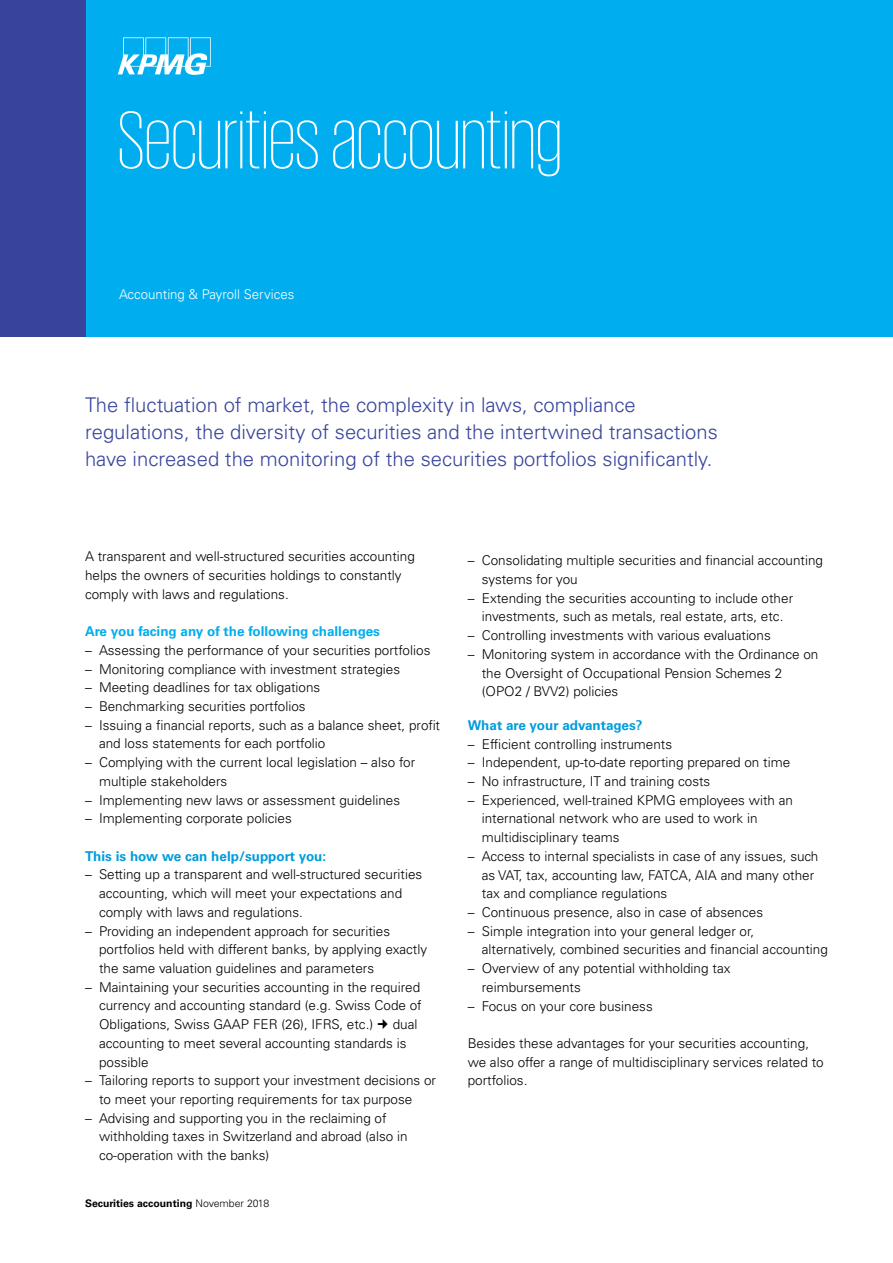
<style>
.page{position:relative;width:893px;height:1263px;background:#fff}
.page>*{position:absolute;margin:0;border:0;box-sizing:border-box;transform-origin:0 0}
.t1{font:200 84px "KPMG";color:#fff}
.t2{font:300 20.25px/27px "Univers LT Std";color:#38449c}
.t3{font:300 13.5px/18.8px "Univers LT Std";color:#000}
.t4{font:700 13.5px "Univers LT Std";color:#009cdc}
.t5{font:700 13.5px "Univers LT Std";color:#00aeef}
.t6{font:300 13.5px "Univers LT Std";color:#fff}
.t7{font:700 10.5px "Univers LT Std";color:#000}
.s1{font-weight:300}
</style>
<div class="page">
<div style="left:0;top:0;width:893px;height:337px;background:#00aeef"></div>
<svg style="left:118px;top:37px;width:93px;height:38px"></svg>
<div style="left:0;top:0;width:85px;height:337px;background:#38449c"></div>
<h1 class="t1" style="left:118px;top:100px;width:446px">Securities accounting</h1>
<p class="t6" style="left:119px;top:286px;width:177px">Accounting &amp; Payroll Services</p>
<h2 class="t2" style="left:85px;top:391px;width:634px">The fluctuation of market, the complexity in laws, compliance regulations, the diversity of securities and the intertwined transactions have increased the monitoring of the securities portfolios significantly.</h2>
<p class="t3" style="left:85px;top:547px;width:331px">A transparent and well-structured securities accounting helps the owners of securities holdings to constantly comply with laws and regulations.</p>
<p class="t5" style="left:85px;top:623px;width:296px">Are you facing any of the following challenges</p>
<p class="t3" style="left:85px;top:641px;width:347px">– Assessing the performance of your securities portfolios</p>
<p class="t3" style="left:85px;top:659px;width:317px">– Monitoring compliance with investment strategies</p>
<p class="t3" style="left:85px;top:678px;width:237px">– Meeting deadlines for tax obligations</p>
<p class="t3" style="left:85px;top:697px;width:222px">– Benchmarking securities portfolios</p>
<p class="t3" style="left:99px;top:716px;width:342px;text-indent:-14px">– Issuing a financial reports, such as a balance sheet, profit and loss statements for each portfolio</p>
<p class="t3" style="left:99px;top:753px;width:318px;text-indent:-14px">– Complying with the current local legislation – also for multiple stakeholders</p>
<p class="t3" style="left:85px;top:790px;width:317px">– Implementing new laws or assessment guidelines</p>
<p class="t3" style="left:85px;top:809px;width:208px">– Implementing corporate policies</p>
<p class="t4" style="left:85px;top:848px;width:243px">This is how we can help/support you:</p>
<p class="t3" style="left:99px;top:865px;width:325px;text-indent:-14px">– Setting up a transparent and well-structured securities accounting, which will meet your expectations and comply with laws and regulations.</p>
<p class="t3" style="left:99px;top:921px;width:330px;text-indent:-14px">– Providing an independent approach for securities portfolios held with different banks, by applying exactly the same valuation guidelines and parameters</p>
<p class="t3" style="left:99px;top:977px;width:324px;text-align:justify;text-indent:-14px">– Maintaining your securities accounting in the required currency and accounting standard (e.g. Swiss Code of Obligations, Swiss GAAP FER (26), IFRS, etc.)</p>
<p class="t3" style="left:99px;top:1015px;width:320px;text-indent:294px">dual accounting to meet several accounting standards is possible</p>
<p class="t3" style="left:99px;top:1071px;width:338px;text-indent:-14px">– Tailoring reports to support your investment decisions or to meet your reporting requirements for tax purpose</p>
<p class="t3" style="left:99px;top:1108px;width:310px;text-indent:-14px">– Advising and supporting you in the reclaiming of withholding taxes in Switzerland and abroad (also in co-operation with the banks)</p>
<p class="t7" style="left:85px;top:1197px;width:186px">Securities accounting <span class="s1">November 2018</span></p>
<p class="t3" style="left:482px;top:551px;width:343px;text-indent:-14px">– Consolidating multiple securities and financial accounting systems for you</p>
<p class="t3" style="left:468px;top:588px;width:327px;text-align:center">– Extending the securities accounting to include other investments, such as metals, real estate, arts, etc.</p>
<p class="t3" style="left:468px;top:626px;width:304px">– Controlling investments with various evaluations</p>
<p class="t3" style="left:482px;top:645px;width:338px;text-indent:-14px">– Monitoring system in accordance with the Ordinance on the Oversight of Occupational Pension Schemes 2 (OPO2 / BVV2) policies</p>
<p class="t4" style="left:468px;top:717px;width:176px">What are your advantages?</p>
<p class="t3" style="left:468px;top:734px;width:206px">– Efficient controlling instruments</p>
<p class="t3" style="left:468px;top:753px;width:324px">– Independent, up-to-date reporting prepared on time</p>
<p class="t3" style="left:468px;top:772px;width:244px">– No infrastructure, IT and training costs</p>
<p class="t3" style="left:482px;top:790px;width:313px;text-indent:-14px">– Experienced, well-trained KPMG employees with an international network who are used to work in multidisciplinary teams</p>
<p class="t3" style="left:482px;top:847px;width:338px;text-indent:-14px">– Access to internal specialists in case of any issues, such as VAT, tax, accounting law, FATCA, AIA and many other tax and compliance regulations</p>
<p class="t3" style="left:468px;top:903px;width:297px">– Continuous presence, also in case of absences</p>
<p class="t3" style="left:482px;top:921px;width:348px;text-indent:-14px">– Simple integration into your general ledger or, alternatively, combined securities and financial accounting</p>
<p class="t3" style="left:482px;top:959px;width:250px;text-indent:-14px">– Overview of any potential withholding tax reimbursements</p>
<p class="t3" style="left:468px;top:996px;width:187px">– Focus on your core business</p>
<p class="t3" style="left:468px;top:1034px;width:357px">Besides these advantages for your securities accounting, we also offer a range of multidisciplinary services related to portfolios.</p>
</div>
